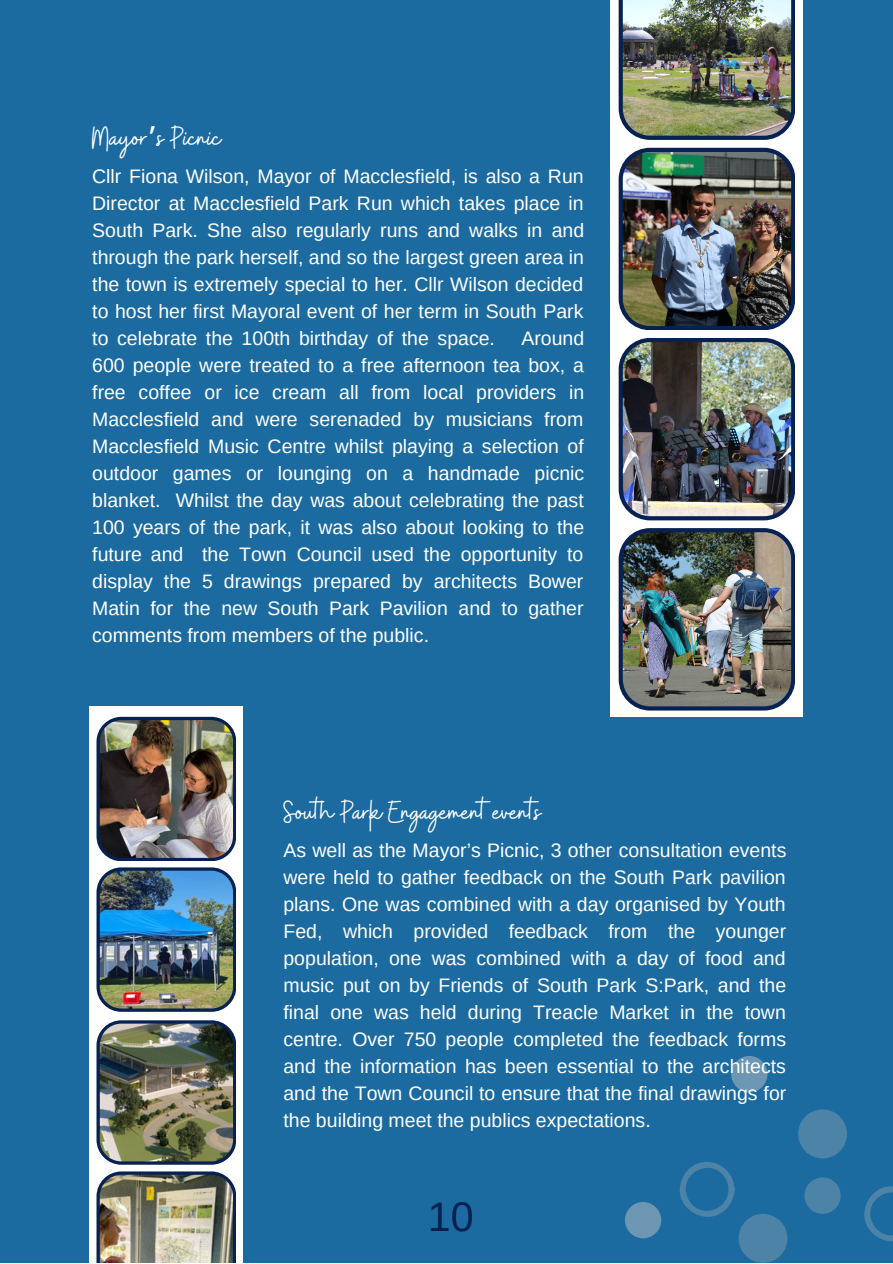
<style>
.page{position:relative;width:893px;height:1264px;background:#fff}
.page>*{position:absolute;margin:0;border:0;box-sizing:border-box;transform-origin:0 0}
.t1{font:41.25px "Arimo";color:#062152}
.t2{font:31.5px "Buffalo";color:#fff}
.t3{font:19.5px/27px "Arimo";color:#fff;text-align:justify}
.s1{font-family:"Noto Sans Gurmukhi"}
</style>
<div class="page">
<div style="left:0;top:0;width:892px;height:1262px;background:#1c6ba0"></div>
<div style="left:625px;top:1201px;width:36px;height:37px;background:#6c96b2;border-radius:50%"></div>
<div style="left:731px;top:1055px;width:36px;height:37px;background:#6c96b2;border-radius:50%"></div>
<div style="left:804px;top:1177px;width:36px;height:36px;background:#4c83a7;border-radius:50%"></div>
<div style="left:738px;top:1213px;width:49px;height:49px;background:#4c83a7;border-radius:50%"></div>
<div style="left:798px;top:1109px;width:48px;height:49px;background:#4c83a7;border-radius:50%"></div>
<svg style="left:864px;top:1186px;width:28px;height:55px"></svg>
<svg style="left:680px;top:1162px;width:54px;height:55px"></svg>
<div style="left:610px;top:0;width:193px;height:716px;background:#fff"></div>
<img style="left:618px;top:148px;width:177px;height:182px">
<img style="left:618px;top:338px;width:177px;height:182px">
<img style="left:618px;top:528px;width:177px;height:182px">
<div style="left:89px;top:706px;width:154px;height:556px;background:#fff"></div>
<img style="left:96px;top:716px;width:140px;height:145px">
<img style="left:96px;top:867px;width:140px;height:144px">
<img style="left:96px;top:1020px;width:140px;height:144px">
<img style="left:618px;top:0;width:177px;height:140px">
<img style="left:96px;top:1171px;width:140px;height:91px">
<p class="t2" style="left:92px;top:118px;width:130px">Mayor<span class="s1">’</span>s Picnic</p>
<p class="t3" style="left:92px;top:163px;width:493px">Cllr Fiona Wilson, Mayor of Macclesfield, is also a Run Director at Macclesfield Park Run which takes place in South Park. She also regularly runs and walks in and through the park herself, and so the largest green area in the town is extremely special to her. Cllr Wilson decided to host her first Mayoral event of her term in South Park to celebrate the 100th birthday of the space.</p>
<p class="t3" style="left:92px;top:325px;width:493px;text-indent:429px">Around 600 people were treated to a free afternoon tea box, a free coffee or ice cream all from local providers in Macclesfield and were serenaded by musicians from Macclesfield Music Centre whilst playing a selection of outdoor games or lounging on a handmade picnic blanket. Whilst the day was about celebrating the past 100 years of the park, it was also about looking to the future and the Town Council used the opportunity to display the 5 drawings prepared by architects Bower Matin for the new South Park Pavilion and to gather comments from members of the public.</p>
<p class="t2" style="left:283px;top:791px;width:259px">South Park Engagement events</p>
<p class="t3" style="left:283px;top:836px;width:504px">As well as the Mayor’s Picnic, 3 other consultation events were held to gather feedback on the South Park pavilion plans. One was combined with a day organised by Youth Fed, which provided feedback from the younger population, one was combined with a day of food and music put on by Friends of South Park S:Park, and the final one was held during Treacle Market in the town centre. Over 750 people completed the feedback forms and the information has been essential to the architects and the Town Council to ensure that the final drawings for the building meet the publics expectations.</p>
<p class="t1" style="left:428px;top:1193px;width:47px">10</p>
</div>
